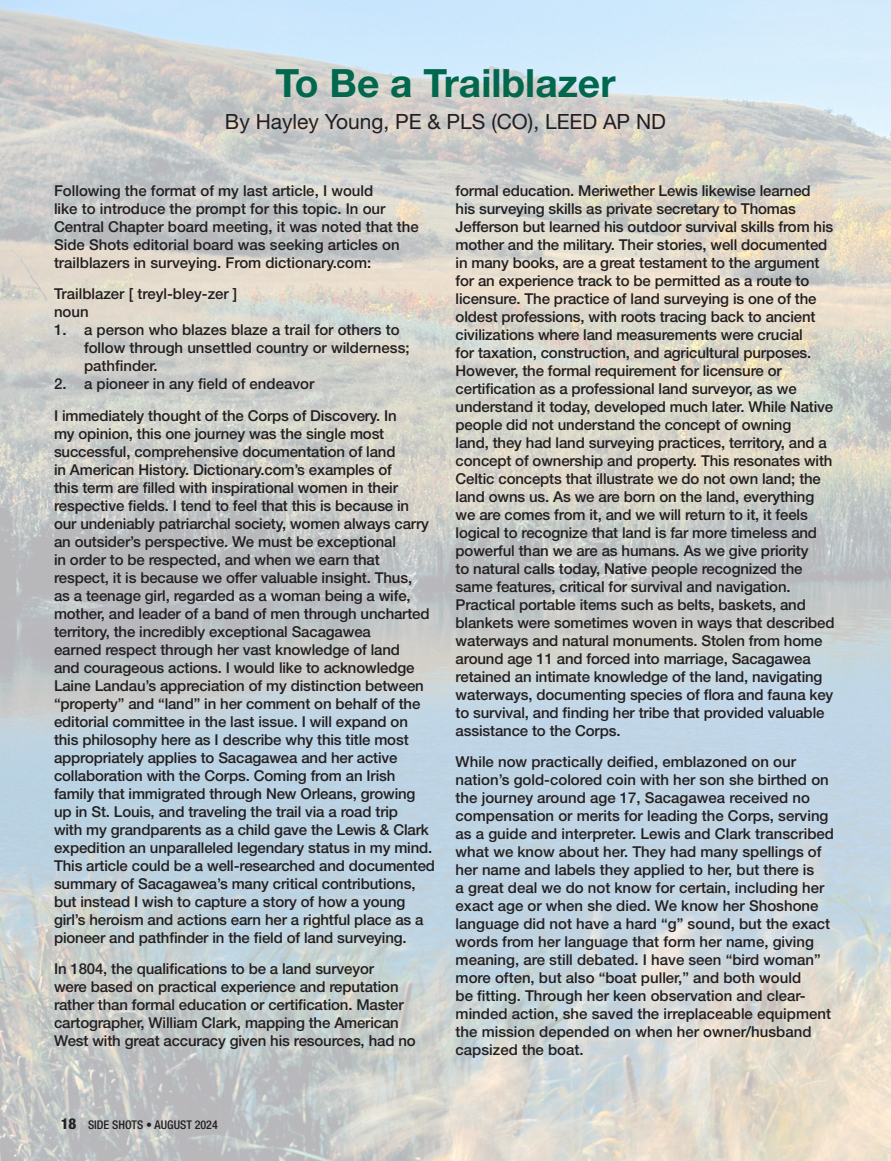
<style>
.page{position:relative;width:891px;height:1161px;background:#fff}
.page>*{position:absolute;margin:0;border:0;box-sizing:border-box;transform-origin:0 0}
.t1{font:700 39px "Helvetica Neue LT Std";color:#01674d}
.t2{font:21px "Helvetica Neue LT Std";color:#231f20}
.t3{font:500 15px/18px "Helvetica Neue LT Std";letter-spacing:-.01em;color:#231f20}
.t4{font:500 condensed 12px "Helvetica Neue LT Std";color:#231f20}
.s1{font-weight:800;font-size:15px}
</style>
<div class="page">
<img style="left:0;top:0;width:891px;height:1161px">
<h1 class="t1" style="left:275px;top:59px;width:342px">To Be a Trailblazer</h1>
<h2 class="t2" style="left:225px;top:109px;width:443px">By Hayley Young, PE &amp; PLS (CO), LEED AP ND</h2>
<p class="t3" style="left:54px;top:181px;width:366px">Following the format of my last article, I would<br>like to introduce the prompt for this topic. In our Central Chapter board meeting, it was noted that the Side Shots editorial board was seeking articles on trailblazers in surveying. From dictionary.com:</p>
<p class="t3" style="left:54px;top:285px;width:185px">Trailblazer [ treyl-bley-zer ] noun</p>
<p class="t3" style="left:84px;top:321px;width:327px;text-indent:-30px">1. a person who blazes blaze a trail for others to follow through unsettled country or wilderness; pathfinder.</p>
<p class="t3" style="left:54px;top:368px;width:344px;line-height:31.5px">2. a pioneer in any field of endeavor<br>I immediately thought of the Corps of Discovery. In</p>
<p class="t3" style="left:54px;top:424px;width:383px">my opinion, this one journey was the single most successful, comprehensive documentation of land<br>in American History. Dictionary.com’s examples of<br>this term are filled with inspirational women in their respective fields. I tend to feel that this is because in our undeniably patriarchal society, women always carry an outsider’s perspective. We must be exceptional<br>in order to be respected, and when we earn that respect, it is because we offer valuable insight. Thus,<br>as a teenage girl, regarded as a woman being a wife, mother, and leader of a band of men through uncharted territory, the incredibly exceptional Sacagawea<br>earned respect through her vast knowledge of land<br>and courageous actions. I would like to acknowledge Laine Landau’s appreciation of my distinction between “property” and “land” in her comment on behalf of the editorial committee in the last issue. I will expand on this philosophy here as I describe why this title most appropriately applies to Sacagawea and her active collaboration with the Corps. Coming from an Irish family that immigrated through New Orleans, growing up in St. Louis, and traveling the trail via a road trip<br>with my grandparents as a child gave the Lewis &amp; Clark expedition an unparalleled legendary status in my mind.<br>This article could be a well-researched and documented summary of Sacagawea’s many critical contributions, but instead I wish to capture a story of how a young girl’s heroism and actions earn her a rightful place as a pioneer and pathfinder in the field of land surveying.</p>
<p class="t3" style="left:54px;top:960px;width:363px">In 1804, the qualifications to be a land surveyor<br>were based on practical experience and reputation rather than formal education or certification. Master cartographer, William Clark, mapping the American West with great accuracy given his resources, had no</p>
<p class="t3" style="left:456px;top:181px;width:380px">formal education. Meriwether Lewis likewise learned<br>his surveying skills as private secretary to Thomas Jefferson but learned his outdoor survival skills from his mother and the military. Their stories, well documented in many books, are a great testament to the argument for an experience track to be permitted as a route to licensure. The practice of land surveying is one of the oldest professions, with roots tracing back to ancient civilizations where land measurements were crucial<br>for taxation, construction, and agricultural purposes.<br>However, the formal requirement for licensure or certification as a professional land surveyor, as we understand it today, developed much later. While Native people did not understand the concept of owning<br>land, they had land surveying practices, territory, and a concept of ownership and property. This resonates with Celtic concepts that illustrate we do not own land; the land owns us. As we are born on the land, everything we are comes from it, and we will return to it, it feels logical to recognize that land is far more timeless and powerful than we are as humans. As we give priority<br>to natural calls today, Native people recognized the same features, critical for survival and navigation.<br>Practical portable items such as belts, baskets, and blankets were sometimes woven in ways that described waterways and natural monuments. Stolen from home around age 11 and forced into marriage, Sacagawea retained an intimate knowledge of the land, navigating waterways, documenting species of flora and fauna key to survival, and finding her tribe that provided valuable assistance to the Corps.</p>
<p class="t3" style="left:456px;top:753px;width:380px">While now practically deified, emblazoned on our nation’s gold-colored coin with her son she birthed on the journey around age 17, Sacagawea received no compensation or merits for leading the Corps, serving as a guide and interpreter. Lewis and Clark transcribed what we know about her. They had many spellings of her name and labels they applied to her, but there is<br>a great deal we do not know for certain, including her exact age or when she died. We know her Shoshone language did not have a hard “g” sound, but the exact words from her language that form her name, giving meaning, are still debated. I have seen “bird woman” more often, but also “boat puller,” and both would<br>be fitting. Through her keen observation and clear&shy;minded action, she saved the irreplaceable equipment the mission depended on when her owner/husband capsized the boat.</p>
<p class="t4" style="left:61px;top:1118px;width:159px"><span class="s1">18</span> SIDE SHOTS • AUGUST 2024</p>
</div>
